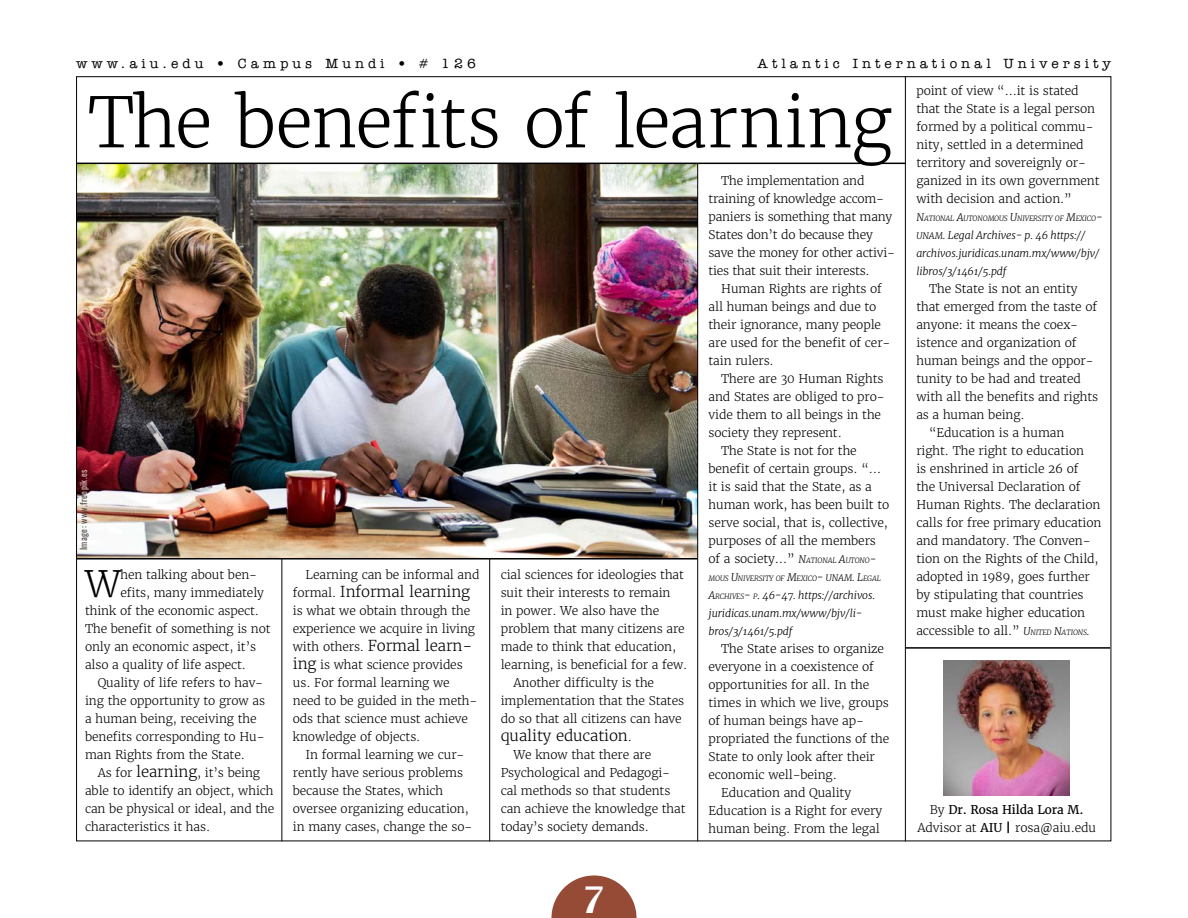
<style>
.page{position:relative;width:1188px;height:918px;background:#fff}
.page>*{position:absolute;margin:0;border:0;box-sizing:border-box;transform-origin:0 0}
.t1{font:300 69px "Merriweather";letter-spacing:-.02em;color:#000}
.t2{font:800 39px "Ador Hairline";color:#fff}
.t3{font:300 36.15px "Merriweather";color:#000}
.t4{font:300 15px "Merriweather";letter-spacing:-.01em;color:#000}
.t5{font:500 13.5px "American Typewriter ITC Pro";letter-spacing:.3em;color:#000}
.t6{font:300 12px/18px "Merriweather";letter-spacing:-.01em;color:#000}
.t7{font:italic 300 10.5px/18px "Merriweather";letter-spacing:-.01em;color:#000}
.t8{font:9px "Oswald";letter-spacing:.04em;color:#574b49}
.t9{font:italic 300 7.35px "Merriweather";letter-spacing:-.015em;color:#000}
.s1{color:#cfbcb5}
.s2{font-size:15px}
.s3{font-size:12px}
.s4{font-style:italic;font-size:10.5px}
.s5{font-style:italic;font-size:7.35px}
.s6{font-size:10.5px}
.s7{font-size:9px}
.s8{font-style:inherit}
.s9{font-size:7.35px}
.s10{font-weight:400}
.s11{font-weight:800}
</style>
<div class="page">
<img style="left:78px;top:164px;width:619px;height:394px">
<svg style="left:551px;top:875px;width:86px;height:43px"></svg>
<hr style="left:905px;top:76px;width:1px;height:765px;background:#000">
<hr style="left:697px;top:163px;width:1px;height:678px;background:#000">
<hr style="left:489px;top:559px;width:1px;height:282px;background:#000">
<hr style="left:281px;top:559px;width:1px;height:282px;background:#000">
<hr style="left:77px;top:163px;width:829px;height:1px;background:#000">
<img style="left:944px;top:661px;width:125px;height:135px">
<hr style="left:906px;top:647px;width:204px;height:2px;background:#000">
<hr style="left:76px;top:558px;width:621px;height:2px;background:#000">
<p class="t5" style="left:76px;top:55px;width:401px">www.aiu.edu • Campus Mundi • # 126</p>
<p class="t5" style="left:758px;top:55px;width:355px">Atlantic International University</p>
<h1 class="t1" style="left:88px;top:80px;width:806px">The benefits of learning</h1>
<p class="t8" style="left:76px;top:550px;width:82px;rotate:-90deg">Image: www.fre<span class="s1">epik.es</span></p>
<h3 class="t3" style="left:85px;top:562px;width:37px">W</h3>
<p class="t6" style="left:120px;top:566px;width:138px">hen talking about ben-</p>
<p class="t6" style="left:120px;top:584px;width:145px">efits, many immediately</p>
<p class="t6" style="left:85px;top:602px;width:176px">think of the economic aspect.</p>
<p class="t6" style="left:85px;top:620px;width:187px">The benefit of something is not</p>
<p class="t6" style="left:85px;top:638px;width:173px">only an economic aspect, it’s</p>
<p class="t6" style="left:85px;top:656px;width:162px">also a quality of life aspect.</p>
<p class="t6" style="left:98px;top:674px;width:167px">Quality of life refers to hav-</p>
<p class="t6" style="left:85px;top:692px;width:182px">ing the opportunity to grow as</p>
<p class="t6" style="left:85px;top:710px;width:173px">a human being, receiving the</p>
<p class="t6" style="left:85px;top:728px;width:181px">benefits corresponding to Hu-</p>
<p class="t6" style="left:85px;top:746px;width:161px">man Rights from the State.</p>
<p class="t6" style="left:98px;top:764px;width:164px">As for <span class="s2">learning</span>, it’s being</p>
<p class="t6" style="left:85px;top:782px;width:190px">able to identify an object, which</p>
<p class="t6" style="left:85px;top:800px;width:191px">can be physical or ideal, and the</p>
<p class="t6" style="left:85px;top:818px;width:127px">characteristics it has.</p>
<p class="t6" style="left:306px;top:566px;width:175px">Learning can be informal and</p>
<p class="t4" style="left:293px;top:582px;width:179px"><span class="s3">formal.</span> Informal learning</p>
<p class="t6" style="left:293px;top:602px;width:184px">is what we obtain through the experience we acquire in living</p>
<p class="t4" style="left:293px;top:636px;width:181px"><span class="s3">with others.</span> Formal learn-</p>
<p class="t6" style="left:293px;top:656px;width:186px"><span class="s2">ing</span> is what science provides us. For formal learning we need to be guided in the meth&shy;ods that science must achieve knowledge of objects.</p>
<p class="t6" style="left:293px;top:746px;width:181px;text-indent:13px">In formal learning we cur&shy;rently have serious problems because the States, which oversee organizing education, in many cases, change the so-</p>
<p class="t6" style="left:501px;top:566px;width:185px">cial sciences for ideologies that</p>
<p class="t6" style="left:501px;top:584px;width:171px">suit their interests to remain</p>
<p class="t6" style="left:501px;top:602px;width:160px">in power. We also have the</p>
<p class="t6" style="left:501px;top:620px;width:186px">problem that many citizens are</p>
<p class="t6" style="left:501px;top:638px;width:177px">made to think that education,</p>
<p class="t6" style="left:501px;top:656px;width:188px">learning, is beneficial for a few.</p>
<p class="t6" style="left:513px;top:674px;width:142px">Another difficulty is the</p>
<p class="t6" style="left:501px;top:692px;width:185px">implementation that the States</p>
<p class="t6" style="left:501px;top:710px;width:183px">do so that all citizens can have</p>
<p class="t4" style="left:501px;top:726px;width:133px">quality education<span class="s3">.</span></p>
<p class="t6" style="left:501px;top:746px;width:186px;text-indent:13px">We know that there are<br>Psychological and Pedagogi&shy;cal methods so that students can achieve the knowledge that today’s society demands.</p>
<h2 class="t2" style="left:582px;top:869px;width:25px">7</h2>
<p class="t6" style="left:709px;top:171px;width:188px;text-indent:13px">The implementation and training of knowledge accom&shy;paniers is something that many<br>States don’t do because they save the money for other activi&shy;ties that suit their interests.</p>
<p class="t6" style="left:709px;top:279px;width:183px;text-indent:13px">Human Rights are rights of all human beings and due to their ignorance, many people are used for the benefit of cer&shy;tain rulers.</p>
<p class="t6" style="left:721px;top:369px;width:164px">There are 30 Human Rights</p>
<p class="t6" style="left:709px;top:387px;width:178px">and States are obliged to pro-</p>
<p class="t6" style="left:709px;top:405px;width:174px">vide them to all beings in the</p>
<p class="t6" style="left:709px;top:423px;width:135px">society they represent.</p>
<p class="t6" style="left:721px;top:441px;width:137px">The State is not for the</p>
<p class="t6" style="left:709px;top:459px;width:174px">benefit of certain groups. “…</p>
<p class="t6" style="left:709px;top:477px;width:165px">it is said that the State, as a</p>
<p class="t6" style="left:709px;top:495px;width:182px">human work, has been built to</p>
<p class="t6" style="left:709px;top:513px;width:181px">serve social, that is, collective,</p>
<p class="t6" style="left:709px;top:531px;width:169px">purposes of all the members</p>
<p class="t6" style="left:709px;top:549px;width:169px">of a society…” <span class="s4">N</span><span class="s5">ATIONAL</span> <span class="s4">A</span><span class="s5">UTONO</span><span class="s4">-</span></p>
<p class="t9" style="left:709px;top:573px;width:174px">MOUS <span class="s6">U</span>NIVERSITY OF <span class="s6">M</span>EXICO<span class="s6">-</span> <span class="s7">UNAM</span> <span class="s6">. L</span>EGAL</p>
<p class="t7" style="left:709px;top:586px;width:168px"><span class="s8">A</span><span class="s9">RCHIVES</span><span class="s8">-</span> <span class="s9">P</span><span class="s8">. 46-47.</span> https://archivos. juridicas.unam.mx/www/bjv/li&shy;bros/3/1461/5.pdf</p>
<p class="t6" style="left:721px;top:639px;width:164px">The State arises to organize</p>
<p class="t6" style="left:709px;top:657px;width:167px">everyone in a coexistence of</p>
<p class="t6" style="left:709px;top:675px;width:162px">opportunities for all. In the</p>
<p class="t6" style="left:709px;top:693px;width:182px">times in which we live, groups</p>
<p class="t6" style="left:709px;top:711px;width:157px">of human beings have ap-</p>
<p class="t6" style="left:709px;top:729px;width:182px">propriated the functions of the</p>
<p class="t6" style="left:709px;top:747px;width:168px">State to only look after their</p>
<p class="t6" style="left:709px;top:765px;width:130px">economic well-being.</p>
<p class="t6" style="left:721px;top:783px;width:131px">Education and Quality</p>
<p class="t6" style="left:709px;top:801px;width:175px">Education is a Right for every</p>
<p class="t6" style="left:709px;top:819px;width:173px">human being. From the legal</p>
<p class="t6" style="left:916px;top:81px;width:185px">point of view “...it is stated that the State is a legal person formed by a political commu&shy;nity, settled in a determined territory and sovereignly or&shy;ganized in its own government with decision and action.”</p>
<p class="t9" style="left:916px;top:213px;width:188px"><span class="s6">N</span>ATIONAL <span class="s6">A</span>UTONOMOUS <span class="s6">U</span>NIVERSITY OF <span class="s6">M</span>EXICO<span class="s6">-</span></p>
<p class="t7" style="left:916px;top:226px;width:185px"><span class="s7">UNAM</span><span class="s8">.</span> Legal Archives- p. 46 https:// archivos.juridicas.unam.mx/www/bjv/ libros/3/1461/5.pdf</p>
<p class="t6" style="left:929px;top:279px;width:150px">The State is not an entity</p>
<p class="t6" style="left:916px;top:297px;width:182px">that emerged from the taste of</p>
<p class="t6" style="left:916px;top:315px;width:163px">anyone: it means the coex-</p>
<p class="t6" style="left:916px;top:333px;width:162px">istence and organization of</p>
<p class="t6" style="left:916px;top:351px;width:179px">human beings and the oppor-</p>
<p class="t6" style="left:916px;top:369px;width:166px">tunity to be had and treated</p>
<p class="t6" style="left:916px;top:387px;width:183px">with all the benefits and rights</p>
<p class="t6" style="left:916px;top:405px;width:110px">as a human being.</p>
<p class="t6" style="left:929px;top:423px;width:137px">“Education is a human</p>
<p class="t6" style="left:916px;top:441px;width:169px">right. The right to education</p>
<p class="t6" style="left:916px;top:459px;width:164px">is enshrined in article 26 of</p>
<p class="t6" style="left:916px;top:477px;width:166px">the Universal Declaration of</p>
<p class="t6" style="left:916px;top:495px;width:186px">Human Rights. The declaration</p>
<p class="t6" style="left:916px;top:513px;width:187px">calls for free primary education</p>
<p class="t6" style="left:916px;top:531px;width:176px">and mandatory. The Conven-</p>
<p class="t6" style="left:916px;top:549px;width:184px">tion on the Rights of the Child,</p>
<p class="t6" style="left:916px;top:567px;width:175px">adopted in 1989, goes further</p>
<p class="t6" style="left:916px;top:585px;width:169px">by stipulating that countries</p>
<p class="t6" style="left:916px;top:603px;width:170px">must make higher education</p>
<p class="t6" style="left:916px;top:621px;width:175px">accessible to all.” <span class="s4">U</span><span class="s5">NITED</span> <span class="s4">N</span><span class="s5">ATIONS</span><span class="s4">.</span></p>
<p class="t6" style="left:917px;top:801px;width:180px;text-align:center">By <span class="s10">Dr. Rosa Hilda Lora M.<br></span>Advisor at <span class="s10">AIU</span> <span class="s11">|</span> rosa@aiu.edu</p>
</div>
